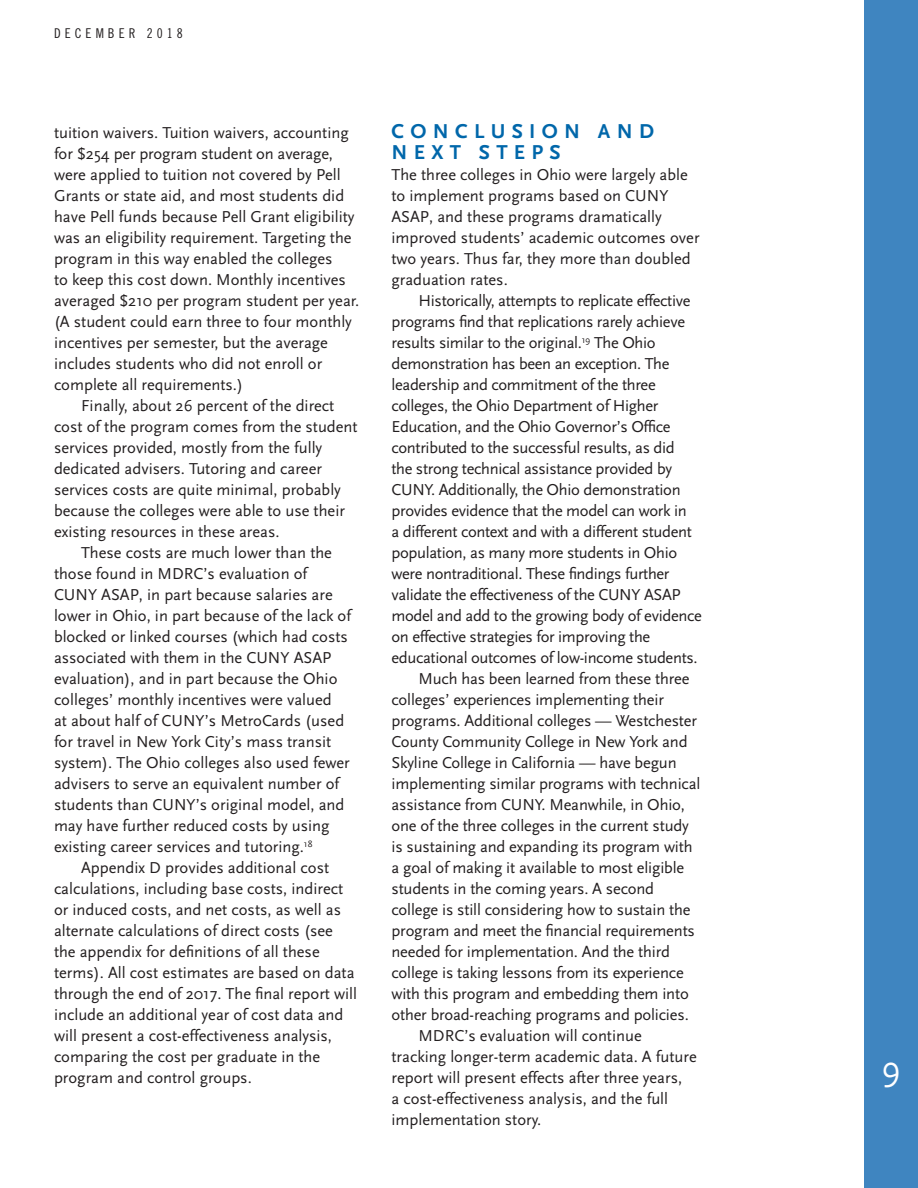
<style>
.page{position:relative;width:918px;height:1188px;background:#fff}
.page>*{position:absolute;margin:0;border:0;box-sizing:border-box;transform-origin:0 0}
.t1{font:36px "Scala Sans";color:#fff}
.subhead_A{font:700 21px/21px "Scala Sans";letter-spacing:.3em;color:#0067aa}
.Bullet_text{font:16.5px/21px "Scala Sans";color:#231f20}
.Bullet_text-2{font:16.5px/21px "Scala Sans";letter-spacing:-.02em;color:#231f20}
.Opening_Paragraph_AL{font:16.5px/21px "Scala Sans";color:#231f20}
.t2{font:13.5px "Trade Gothic Cond Eighteen";letter-spacing:.3em;color:#231f20}
</style>
<div class="page">
<div style="left:864px;top:0;width:54px;height:1188px;background:#3f85c0"></div>
<p class="t2" style="left:54px;top:25px;width:130px">DECEMBER 2018</p>
<p class="Bullet_text" style="left:54px;top:122px;width:307px">tuition waivers. Tuition waivers, accounting for $254 per program student on average, were applied to tuition not covered by Pell Grants or state aid, and most students did have Pell funds because Pell Grant eligibility was an eligibility requirement. Targeting the program in this way enabled the colleges<br>to keep this cost down. Monthly incentives averaged $210 per program student per year. (A student could earn three to four monthly incentives per semester, but the average includes students who did not enroll or complete all requirements.)</p>
<p class="Bullet_text" style="left:54px;top:395px;width:305px;text-indent:27px">Finally, about 26 percent of the direct cost of the program comes from the student services provided, mostly from the fully dedicated advisers. Tutoring and career services costs are quite minimal, probably because the colleges were able to use their existing resources in these areas.</p>
<p class="Bullet_text" style="left:54px;top:542px;width:299px;text-indent:27px">These costs are much lower than the those found in MDRC’s evaluation of CUNY ASAP, in part because salaries are lower in Ohio, in part because of the lack of blocked or linked courses (which had costs associated with them in the CUNY ASAP evaluation), and in part because the Ohio colleges’ monthly incentives were valued<br>at about half of CUNY’s MetroCards (used for travel in New York City’s mass transit system). The Ohio colleges also used fewer advisers to serve an equivalent number of students than CUNY’s original model, and may have further reduced costs by using existing career services and tutoring.<sup>18</sup></p>
<p class="Bullet_text" style="left:54px;top:857px;width:305px;text-indent:27px">Appendix D provides additional cost calculations, including base costs, indirect or induced costs, and net costs, as well as alternate calculations of direct costs (see the appendix for definitions of all these terms). All cost estimates are based on data through the end of 2017. The final report will include an additional year of cost data and will present a cost-effectiveness analysis, comparing the cost per graduate in the program and control groups.</p>
<p class="subhead_A" style="left:392px;top:121px;width:264px">CONCLUSION AND<br>NEXT STEPS</p>
<p class="Opening_Paragraph_AL" style="left:392px;top:164px;width:310px">The three colleges in Ohio were largely able to implement programs based on CUNY ASAP, and these programs dramatically improved students’ academic outcomes over two years. Thus far, they more than doubled graduation rates.</p>
<p class="Bullet_text-2" style="left:392px;top:290px;width:312px;text-indent:27px">Historically, attempts to replicate effective programs find that replications rarely achieve results similar to the original.<sup>19</sup> The Ohio demonstration has been an exception. The leadership and commitment of the three colleges, the Ohio Department of Higher Education, and the Ohio Governor’s Office contributed to the successful results, as did<br>the strong technical assistance provided by CUNY. Additionally, the Ohio demonstration provides evidence that the model can work in<br>a different context and with a different student population, as many more students in Ohio were nontraditional. These findings further validate the effectiveness of the CUNY ASAP model and add to the growing body of evidence on effective strategies for improving the educational outcomes of low-income students.</p>
<p class="Bullet_text" style="left:392px;top:668px;width:310px;text-indent:27px">Much has been learned from these three colleges’ experiences implementing their programs. Additional colleges — Westchester County Community College in New York and Skyline College in California — have begun implementing similar programs with technical assistance from CUNY. Meanwhile, in Ohio, one of the three colleges in the current study is sustaining and expanding its program with a goal of making it available to most eligible students in the coming years. A second college is still considering how to sustain the program and meet the financial requirements needed for implementation. And the third college is taking lessons from its experience with this program and embedding them into other broad-reaching programs and policies.</p>
<p class="Bullet_text" style="left:392px;top:1025px;width:307px;text-indent:27px">MDRC’s evaluation will continue tracking longer-term academic data. A future report will present effects after three years,<br>a cost-effectiveness analysis, and the full implementation story.</p>
<h1 class="t1" style="left:881px;top:1049px;width:21px">9</h1>
</div>
